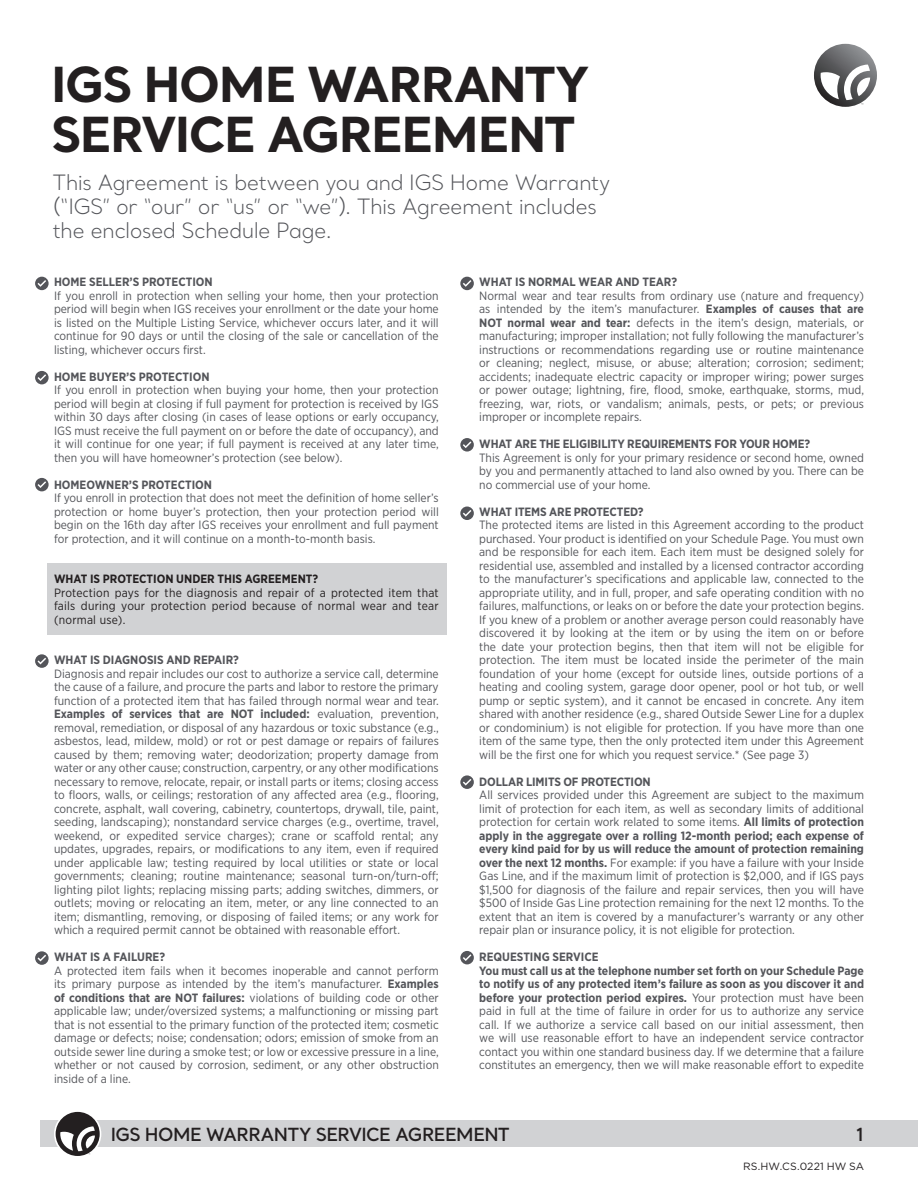
<style>
.page{position:relative;width:918px;height:1188px;background:#fff}
.page>*{position:absolute;margin:0;border:0;box-sizing:border-box;transform-origin:0 0}
.c_i_body{font:700 48px/49.5px "Santral";letter-spacing:-.03em;color:#231f20}
.c_i_body-2{font:300 21px/24px "Santral";letter-spacing:-.035em;color:#54555a}
.c_i_body-3{font:600 18px "Santral";letter-spacing:-.035em;color:#231f20}
.t1{font:12px/13.5px "Gotham Narrow";color:#54555a;text-align:justify}
.t2{font:700 12px "Gotham Narrow";color:#54555a}
.t3{font:12px/13.5px "Gotham Narrow";letter-spacing:.02em;color:#231f20;text-align:justify}
.t4{font:700 12px "Gotham Narrow";color:#231f20}
.c_i_body-4{font:10.5px "Gotham";color:#231f20}
.s1{font-weight:700}
</style>
<div class="page">
<div style="left:47px;top:563px;width:400px;height:72px;background:#d1d2d4"></div>
<svg style="left:35px;top:277px;width:14px;height:13px"></svg>
<svg style="left:35px;top:371px;width:14px;height:13px"></svg>
<svg style="left:35px;top:478px;width:14px;height:13px"></svg>
<div style="left:40px;top:1120px;width:878px;height:28px;background:#d1d2d4"></div>
<svg style="left:35px;top:654px;width:14px;height:14px"></svg>
<svg style="left:460px;top:277px;width:14px;height:13px"></svg>
<svg style="left:35px;top:951px;width:14px;height:14px"></svg>
<svg style="left:460px;top:507px;width:14px;height:13px"></svg>
<svg style="left:460px;top:438px;width:14px;height:14px"></svg>
<svg style="left:460px;top:951px;width:14px;height:13px"></svg>
<svg style="left:460px;top:775px;width:14px;height:14px"></svg>
<svg style="left:54px;top:1110px;width:47px;height:48px"></svg>
<svg style="left:56px;top:1112px;width:44px;height:44px"></svg>
<svg style="left:814px;top:44px;width:63px;height:63px"></svg>
<p class="c_i_body" style="left:51px;top:59px;width:540px">IGS HOME WARRANTY<br>SERVICE AGREEMENT</p>
<p class="c_i_body-2" style="left:52px;top:170px;width:559px">This Agreement is between you and IGS Home Warranty (“IGS” or “our” or “us” or “we”). This Agreement includes the enclosed Schedule Page.</p>
<p class="t2" style="left:54px;top:274px;width:160px">HOME SELLER’S PROTECTION</p>
<p class="t1" style="left:54px;top:289px;width:386px">If you enroll in protection when selling your home, then your protection period will begin when IGS receives your enrollment or the date your home is listed on the Multiple Listing Service, whichever occurs later, and it will continue for 90 days or until the closing of the sale or cancellation of the listing, whichever occurs first.</p>
<p class="t2" style="left:54px;top:369px;width:157px">HOME BUYER’S PROTECTION</p>
<p class="t1" style="left:54px;top:383px;width:386px">If you enroll in protection when buying your home, then your protection period will begin at closing if full payment for protection is received by IGS within 30 days after closing (in cases of lease options or early occupancy, IGS must receive the full payment on or before the date of occupancy), and it will continue for one year; if full payment is received at any later time, then you will have homeowner’s protection (see below).</p>
<p class="t2" style="left:54px;top:477px;width:160px">HOMEOWNER’S PROTECTION</p>
<p class="t1" style="left:54px;top:491px;width:386px">If you enroll in protection that does not meet the definition of home seller’s protection or home buyer’s protection, then your protection period will begin on the 16th day after IGS receives your enrollment and full payment for protection, and it will continue on a month-to-month basis.</p>
<p class="t4" style="left:54px;top:571px;width:266px">WHAT IS PROTECTION UNDER THIS AGREEMENT?</p>
<p class="t3" style="left:54px;top:586px;width:386px">Protection pays for the diagnosis and repair of a protected item that fails during your protection period because of normal wear and tear (normal use).</p>
<p class="t2" style="left:54px;top:652px;width:187px">WHAT IS DIAGNOSIS AND REPAIR?</p>
<p class="t1" style="left:54px;top:667px;width:386px">Diagnosis and repair includes our cost to authorize a service call, determine the cause of a failure, and procure the parts and labor to restore the primary function of a protected item that has failed through normal wear and tear.<br><span class="s1">Examples of services that are NOT included:</span> evaluation, prevention, removal, remediation, or disposal of any hazardous or toxic substance (e.g., asbestos, lead, mildew, mold) or rot or pest damage or repairs of failures caused by them; removing water; deodorization; property damage from water or any other cause; construction, carpentry, or any other modifications necessary to remove, relocate, repair, or install parts or items; closing access to floors, walls, or ceilings; restoration of any affected area (e.g., flooring, concrete, asphalt, wall covering, cabinetry, countertops, drywall, tile, paint, seeding, landscaping); nonstandard service charges (e.g., overtime, travel, weekend, or expedited service charges); crane or scaffold rental; any updates, upgrades, repairs, or modifications to any item, even if required under applicable law; testing required by local utilities or state or local governments; cleaning; routine maintenance; seasonal turn-on/turn-off; lighting pilot lights; replacing missing parts; adding switches, dimmers, or outlets; moving or relocating an item, meter, or any line connected to an item; dismantling, removing, or disposing of failed items; or any work for which a required permit cannot be obtained with reasonable effort.</p>
<p class="t2" style="left:54px;top:949px;width:113px">WHAT IS A FAILURE?</p>
<p class="t1" style="left:54px;top:964px;width:386px">A protected item fails when it becomes inoperable and cannot perform its primary purpose as intended by the item’s manufacturer. <span class="s1">Examples of conditions that are NOT failures:</span> violations of building code or other applicable law; under/oversized systems; a malfunctioning or missing part that is not essential to the primary function of the protected item; cosmetic damage or defects; noise; condensation; odors; emission of smoke from an outside sewer line during a smoke test; or low or excessive pressure in a line, whether or not caused by corrosion, sediment, or any other obstruction inside of a line.</p>
<p class="t2" style="left:479px;top:274px;width:199px">WHAT IS NORMAL WEAR AND TEAR?</p>
<p class="t1" style="left:479px;top:289px;width:386px">Normal wear and tear results from ordinary use (nature and frequency) as intended by the item’s manufacturer. <span class="s1">Examples of causes that are NOT normal wear and tear:</span> defects in the item’s design, materials, or manufacturing; improper installation; not fully following the manufacturer’s instructions or recommendations regarding use or routine maintenance or cleaning; neglect, misuse, or abuse; alteration; corrosion; sediment; accidents; inadequate electric capacity or improper wiring; power surges or power outage; lightning, fire, flood, smoke, earthquake, storms, mud, freezing, war, riots, or vandalism; animals, pests, or pets; or previous improper or incomplete repairs.</p>
<p class="t2" style="left:479px;top:436px;width:332px">WHAT ARE THE ELIGIBILITY REQUIREMENTS FOR YOUR HOME?</p>
<p class="t1" style="left:479px;top:451px;width:386px">This Agreement is only for your primary residence or second home, owned by you and permanently attached to land also owned by you. There can be no commercial use of your home.</p>
<p class="t2" style="left:479px;top:504px;width:166px">WHAT ITEMS ARE PROTECTED?</p>
<p class="t1" style="left:479px;top:518px;width:386px">The protected items are listed in this Agreement according to the product purchased. Your product is identified on your Schedule Page. You must own and be responsible for each item. Each item must be designed solely for residential use, assembled and installed by a licensed contractor according to the manufacturer’s specifications and applicable law, connected to the appropriate utility, and in full, proper, and safe operating condition with no failures, malfunctions, or leaks on or before the date your protection begins.<br>If you knew of a problem or another average person could reasonably have discovered it by looking at the item or by using the item on or before the date your protection begins, then that item will not be eligible for protection. The item must be located inside the perimeter of the main foundation of your home (except for outside lines, outside portions of a heating and cooling system, garage door opener, pool or hot tub, or well pump or septic system), and it cannot be encased in concrete. Any item shared with another residence (e.g., shared Outside Sewer Line for a duplex or condominium) is not eligible for protection. If you have more than one item of the same type, then the only protected item under this Agreement will be the first one for which you request service.* (See page 3)</p>
<p class="t2" style="left:479px;top:774px;width:173px">DOLLAR LIMITS OF PROTECTION</p>
<p class="t1" style="left:479px;top:788px;width:386px">All services provided under this Agreement are subject to the maximum limit of protection for each item, as well as secondary limits of additional protection for certain work related to some items. <span class="s1">All limits of protection apply in the aggregate over a rolling 12-month period; each expense of every kind paid for by us will reduce the amount of protection remaining over the next 12 months.</span> For example: if you have a failure with your Inside Gas Line, and if the maximum limit of protection is $2,000, and if IGS pays $1,500 for diagnosis of the failure and repair services, then you will have $500 of Inside Gas Line protection remaining for the next 12 months. To the extent that an item is covered by a manufacturer’s warranty or any other repair plan or insurance policy, it is not eligible for protection.</p>
<p class="t2" style="left:479px;top:949px;width:121px">REQUESTING SERVICE</p>
<p class="t1" style="left:479px;top:964px;width:386px"><span class="s1">You must call us at the telephone number set forth on your Schedule Page to notify us of any protected item’s failure as soon as you discover it and before your protection period expires.</span> Your protection must have been paid in full at the time of failure in order for us to authorize any service call. If we authorize a service call based on our initial assessment, then we will use reasonable effort to have an independent service contractor contact you within one standard business day. If we determine that a failure constitutes an emergency, then we will make reasonable effort to expedite</p>
<p class="c_i_body-3" style="left:111px;top:1122px;width:400px">IGS HOME WARRANTY SERVICE AGREEMENT</p>
<p class="c_i_body-3" style="left:856px;top:1122px;width:9px">1</p>
<p class="c_i_body-4" style="left:743px;top:1160px;width:122px">RS.HW.CS.0221 HW SA</p>
</div>
